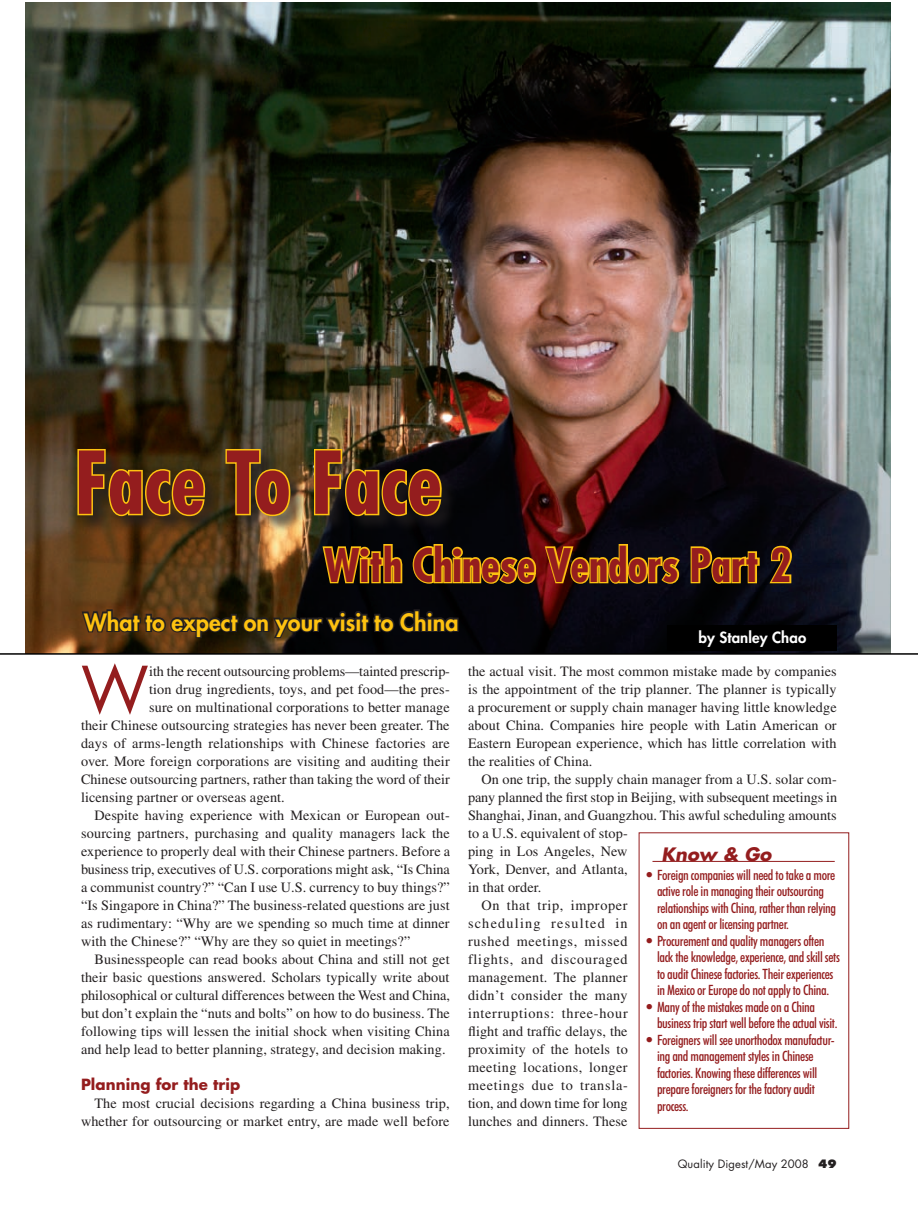
<style>
.page{position:relative;width:918px;height:1215px;background:#fff}
.page>*{position:absolute;margin:0;border:0;box-sizing:border-box;transform-origin:0 0}
.QD-Captions{font:700 condensed 84px "Futura";color:#941d1e}
.QD-Text{font:61.95px "Futura";color:#941d1e}
.QD-Captions-2{font:700 condensed 45px "Futura";color:#941d1e}
.QD-Captions-3{font:800 23.25px "Futura";letter-spacing:.005em;color:#fec210}
.t1{font:italic 700 18px "Futura";color:#941d1e}
.QD-Subhead{font:700 15px "Futura";letter-spacing:.005em;color:#941d1e}
.QD-Byline{font:800 15px "Futura";letter-spacing:.01em;color:#fff}
.QD-Text-2{font:14.25px/18px "Times";letter-spacing:.005em;color:#231f20;text-align:justify}
.t2{font:500 condensed 14.25px/16.5px "Futura BT";letter-spacing:-.025em;color:#941d1e}
.t3{font:11.25px "Futura";letter-spacing:.01em;color:#231f20}
.s1{font-family:"Futura";font-weight:800;font-stretch:normal}
.s2{font-weight:800}
</style>
<div class="page">
<img style="left:26px;top:2px;width:865px;height:651px">
<hr style="left:0;top:653px;width:918px;height:2px;background:#000">
<div style="left:668px;top:625px;width:169px;height:26px;background:#000"></div>
<svg style="left:321px;top:542px;width:83px;height:43px;background:#73590b"></svg>
<svg style="left:411px;top:542px;width:271px;height:43px;background:#6e4d0e"></svg>
<svg style="left:689px;top:545px;width:72px;height:40px;background:#674f0c"></svg>
<svg style="left:767px;top:544px;width:26px;height:42px"></svg>
<div style="left:76px;top:448px;width:383px;height:86px;background:#231f20;opacity:.66"></div>
<svg style="left:76px;top:447px;width:131px;height:71px;background:#634a0f"></svg>
<svg style="left:224px;top:447px;width:68px;height:71px;background:#6d571f"></svg>
<svg style="left:313px;top:447px;width:130px;height:71px;background:#514013"></svg>
<svg style="left:80px;top:598px;width:380px;height:48px;background:#291d11"></svg>
<hr style="left:652px;top:861px;width:183px;height:1px;background:#941d1e">
<p class="QD-Captions" style="left:74px;top:429px;width:369px">Face To Face</p>
<p class="QD-Captions-2" style="left:324px;top:536px;width:469px">With Chinese Vendors Part 2</p>
<p class="QD-Captions-3" style="left:84px;top:606px;width:376px">What to expect on your visit to China</p>
<p class="QD-Text" style="left:81px;top:650px;width:69px">W</p>
<p class="QD-Text-2" style="left:149px;top:663px;width:302px">ith the recent outsourcing problems—tainted prescrip-</p>
<p class="QD-Text-2" style="left:149px;top:681px;width:302px">tion drug ingredients, toys, and pet food—the pres-</p>
<p class="QD-Text-2" style="left:149px;top:699px;width:302px">sure on multinational corporations to better manage</p>
<p class="QD-Text-2" style="left:81px;top:717px;width:370px">their Chinese outsourcing strategies has never been greater. The</p>
<p class="QD-Text-2" style="left:81px;top:735px;width:370px">days of arms-length relationships with Chinese factories are</p>
<p class="QD-Text-2" style="left:81px;top:753px;width:370px">over. More foreign corporations are visiting and auditing their</p>
<p class="QD-Text-2" style="left:81px;top:771px;width:370px">Chinese outsourcing partners, rather than taking the word of their</p>
<p class="QD-Text-2" style="left:81px;top:789px;width:205px">licensing partner or overseas agent.</p>
<p class="QD-Text-2" style="left:81px;top:807px;width:371px;text-indent:13px">Despite having experience with Mexican or European out&shy;sourcing partners, purchasing and quality managers lack the experience to properly deal with their Chinese partners. Before a business trip, executives of U.S. corporations might ask, “Is China a communist country?” “Can I use U.S. currency to buy things?” “Is Singapore in China?” The business-related questions are just as rudimentary: “Why are we spending so much time at dinner with the Chinese?” “Why are they so quiet in meetings?”</p>
<p class="QD-Text-2" style="left:81px;top:951px;width:371px;text-indent:13px">Businesspeople can read books about China and still not get their basic questions answered. Scholars typically write about philosophical or cultural differences between the West and China, but don’t explain the “nuts and bolts” on how to do business. The following tips will lessen the initial shock when visiting China and help lead to better planning, strategy, and decision making.</p>
<p class="QD-Subhead" style="left:81px;top:1075px;width:161px">Planning for the trip</p>
<p class="QD-Text-2" style="left:81px;top:1095px;width:370px;text-align:right">The most crucial decisions regarding a China business trip, whether for outsourcing or market entry, are made well before</p>
<p class="QD-Byline" style="left:699px;top:628px;width:109px">by Stanley Chao</p>
<p class="QD-Text-2" style="left:468px;top:663px;width:370px">the actual visit. The most common mistake made by companies is the appointment of the trip planner. The planner is typically a procurement or supply chain manager having little knowledge about China. Companies hire people with Latin American or Eastern European experience, which has little correlation with the realities of China.</p>
<p class="QD-Text-2" style="left:468px;top:771px;width:371px;text-align:left;text-indent:13px">On one trip, the supply chain manager from a U.S. solar com&shy;pany planned the first stop in Beijing, with subsequent meetings in Shanghai, Jinan, and Guangzhou. This awful scheduling amounts to a U.S. equivalent of stop-<br>ping in Los Angeles, New<br>York, Denver, and Atlanta,<br>in that order.</p>
<p class="QD-Text-2" style="left:468px;top:897px;width:161px;text-indent:13px">On that trip, improper scheduling resulted in rushed meetings, missed flights, and discouraged management. The planner didn’t consider the many interruptions: three-hour flight and traffic delays, the proximity of the hotels to meeting locations, longer meetings due to transla&shy;tion, and down time for long lunches and dinners. These</p>
<p class="t1" style="left:662px;top:842px;width:112px">Know &amp; Go</p>
<p class="t2" style="left:657px;top:866px;width:181px;text-indent:-14px"><span class="s1">•</span>Foreign companies will need to take a more active role in managing their outsourcing relationships with China, rather than relying on an agent or licensing partner.</p>
<p class="t2" style="left:657px;top:932px;width:184px;text-indent:-14px"><span class="s1">•</span>Procurement and quality managers often lack the knowledge, experience, and skill sets to audit Chinese factories. Their experiences in Mexico or Europe do not apply to China.</p>
<p class="t2" style="left:657px;top:998px;width:182px;text-indent:-14px"><span class="s1">•</span>Many of the mistakes made on a China business trip start well before the actual visit.</p>
<p class="t2" style="left:657px;top:1031px;width:179px;text-indent:-14px"><span class="s1">•</span>Foreigners will see unorthodox manufactur&shy;ing and management styles in Chinese factories. Knowing these differences will prepare foreigners for the factory audit process.</p>
<p class="t3" style="left:678px;top:1157px;width:161px">Quality Digest/May 2008 <span class="s2">49</span></p>
</div>
